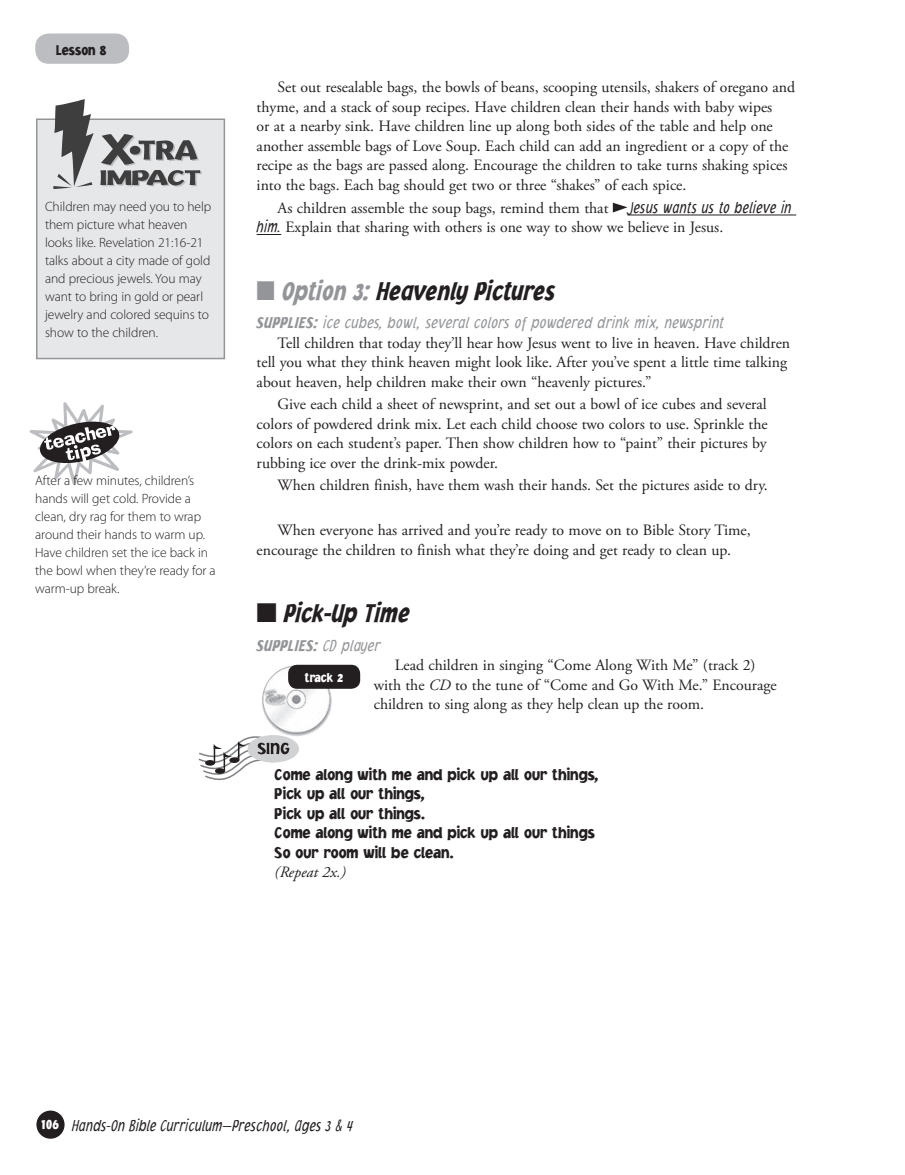
<style>
.page{position:relative;width:905px;height:1175px;background:#fff}
.page>*{position:absolute;margin:0;border:0;box-sizing:border-box;transform-origin:0 0}
.t1{font:italic 900 27px "Jacoby Cond ICG";color:#231f20;scale:.9 1}
.t2{font:900 16.5px/19.5px "Jacoby ICG";color:#231f20;scale:.9 1}
.t3{font:italic 300 16.5px "Jacoby Cond ICG";color:#939598;scale:.95 1}
.t4{font:italic 300 16.5px "Jacoby Cond ICG";color:#231f20;scale:.9 1}
.t5{font:italic 900 16.5px "Jacoby Cond ICG";letter-spacing:.03em;color:#939598;scale:.95 1}
.t6{font:15.75px/19.5px "Adobe Garamond Pro";color:#231f20}
.t7{font:italic 15.75px "Adobe Garamond Pro";color:#231f20}
.t8{font:900 15px "Jacoby Cond ICG";color:#231f20}
.t9{font:300 13.5px/18px "Myriad Pro";letter-spacing:-.005em;color:#231f20}
.t10{font:900 13.5px "Jacoby Cond ICG";color:#fff}
.s1{font-family:"Jacoby Cond ICG";font-weight:300;font-style:italic;font-size:16.5px}
.s2{color:#939598}
.s3{font-weight:900}
.s4{font-weight:300}
.s5{font-style:italic}
.s6{font-weight:900;font-style:normal;font-size:15px;color:#fff}
</style>
<div class="page">
<div style="left:36px;top:1110px;width:29px;height:28px;background:#231f20;border-radius:50%"></div>
<div style="left:35px;top:34px;width:94px;height:30px;background:#bcbdc0;border-radius:14px"></div>
<hr style="left:627px;top:214px;width:169px;height:1px;background:#231f20">
<svg style="left:256px;top:234px;width:25px;height:1px"></svg>
<svg style="left:613px;top:203px;width:14px;height:9px"></svg>
<div style="left:247px;top:735px;width:52px;height:27px;background:#d1d2d4;border-radius:50%"></div>
<svg style="left:198px;top:734px;width:91px;height:47px"></svg>
<img style="left:262px;top:666px;width:29px;height:68px">
<div style="left:288px;top:664px;width:72px;height:24px;background:#231f20;border-radius:9px"></div>
<svg style="left:29px;top:402px;width:104px;height:84px"></svg>
<div style="left:37px;top:119px;width:187px;height:239px;background:#e6e7e9"></div>
<div style="left:36px;top:118px;width:189px;height:241px;border:2px solid #939598"></div>
<svg style="left:53px;top:99px;width:41px;height:90px"></svg>
<svg style="left:100px;top:134px;width:102px;height:53px"></svg>
<p class="t8" style="left:56px;top:40px;width:52px">Lesson 8</p>
<p class="t9" style="left:45px;top:197px;width:168px">Children may need you to help them picture what heaven looks like. Revelation 21:16-21 talks about a city made of gold and precious jewels. You may want to bring in gold or pearl jewelry and colored sequins to show to the children.</p>
<p class="t9" style="left:35px;top:472px;width:182px">After a few minutes, children’s hands will get cold. Provide a clean, dry rag for them to wrap around their hands to warm up.<br>Have children set the ice back in the bowl when they’re ready for a warm-up break.</p>
<p class="t6" style="left:257px;top:78px;width:540px;text-indent:21px">Set out resealable bags, the bowls of beans, scooping utensils, shakers of oregano and thyme, and a stack of soup recipes. Have children clean their hands with baby wipes<br>or at a nearby sink. Have children line up along both sides of the table and help one another assemble bags of Love Soup. Each child can add an ingredient or a copy of the recipe as the bags are passed along. Encourage the children to take turns shaking spices into the bags. Each bag should get two or three “shakes” of each spice.</p>
<p class="t6" style="left:256px;top:198px;width:536px;text-indent:21px">As children assemble the soup bags, remind them that <span class="s1">Jesus wants us to believe in him.</span> Explain that sharing with others is one way to show we believe in Jesus.</p>
<h1 class="t1" style="left:256px;top:274px;width:333px"><span class="s2">■ Option 3:</span> Heavenly Pictures</h1>
<p class="t3" style="left:257px;top:313px;width:493px"><span class="s3">SUPPLIES:</span> ice cubes, bowl, several colors of powdered drink mix, newsprint</p>
<p class="t6" style="left:257px;top:333px;width:535px;text-indent:21px">Tell children that today they’ll hear how Jesus went to live in heaven. Have children tell you what they think heaven might look like. After you’ve spent a little time talking about heaven, help children make their own “heavenly pictures.”</p>
<p class="t6" style="left:257px;top:395px;width:512px;text-align:justify;text-indent:21px">Give each child a sheet of newsprint, and set out a bowl of ice cubes and several colors of powdered drink mix. Let each child choose two colors to use. Sprinkle the colors on each student’s paper. Then show children how to “paint” their pictures by rubbing ice over the drink-mix powder.</p>
<p class="t6" style="left:278px;top:476px;width:491px">When children finish, have them wash their hands. Set the pictures aside to dry.</p>
<p class="t6" style="left:257px;top:521px;width:495px;text-indent:21px">When everyone has arrived and you’re ready to move on to Bible Story Time, encourage the children to finish what they’re doing and get ready to clean up.</p>
<h1 class="t1" style="left:256px;top:596px;width:172px">■ Pick-Up Time</h1>
<p class="t5" style="left:257px;top:635px;width:132px">SUPPLIES: <span class="s4">CD player</span></p>
<p class="t6" style="left:374px;top:656px;width:404px;text-indent:21px">Lead children in singing “Come Along With Me” (track 2) with the <span class="s5">CD</span> to the tune of “Come and Go With Me.” Encourage children to sing along as they help clean up the room.</p>
<p class="t10" style="left:305px;top:669px;width:40px">track 2</p>
<p class="t2" style="left:274px;top:764px;width:361px">Come along with me and pick up all our things,<br>Pick up all our things,<br>Pick up all our things.<br>Come along with me and pick up all our things<br>So our room will be clean.</p>
<p class="t7" style="left:274px;top:862px;width:73px">(Repeat 2x.)</p>
<p class="t4" style="left:41px;top:1116px;width:348px"><span class="s6">106</span> Hands-On Bible Curriculum—Preschool, Ages 3 &amp; 4</p>
</div>
